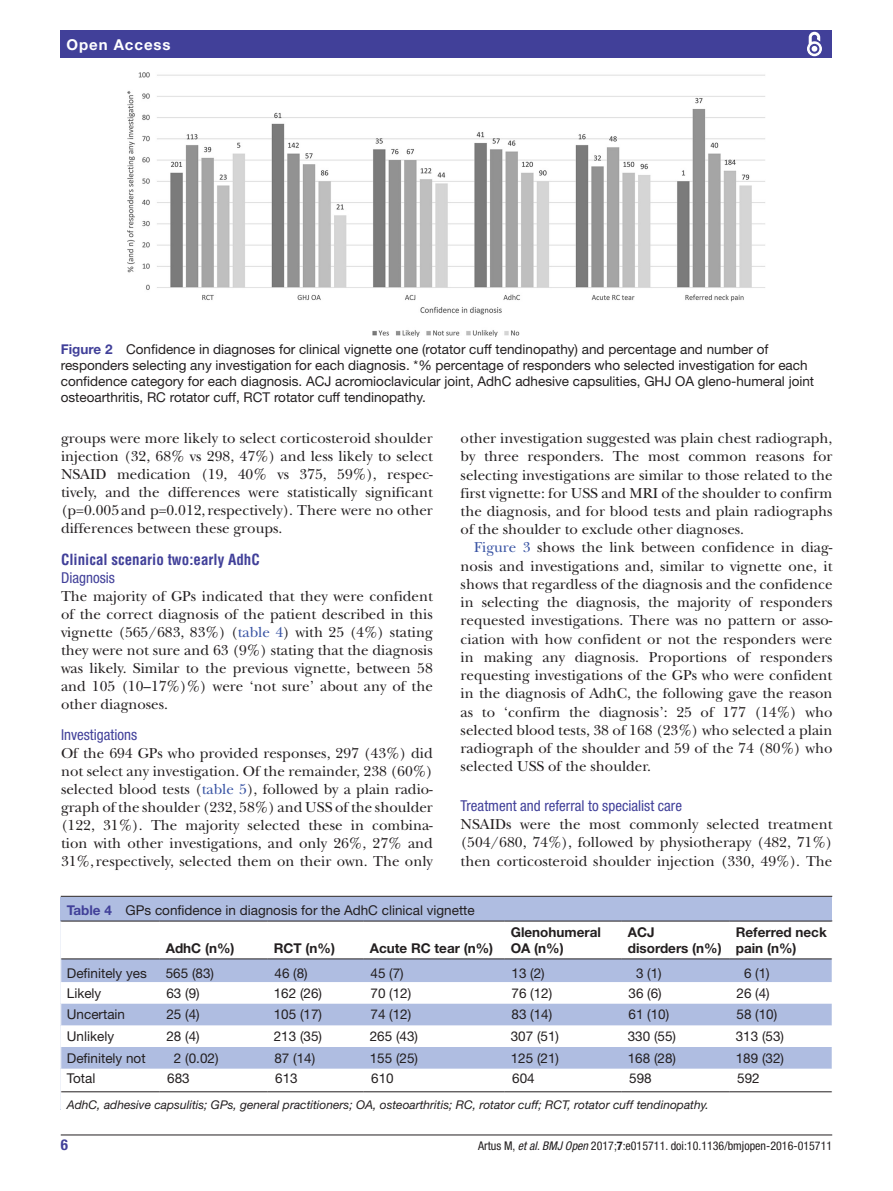
<style>
.page{position:relative;width:893px;height:1191px;background:#fff}
.page>*{position:absolute;margin:0;border:0;box-sizing:border-box;transform-origin:0 0}
.t1{font:15px/18.3px "New Baskerville";color:#231f20;text-align:justify}
.t2{font:condensed 15px "Helvetica Neue LT Std";color:#414099}
.t3{font:700 condensed 15px "Helvetica LT Std";color:#414099}
.t4{font:700 15px "Helvetica Neue LT Std";letter-spacing:.065em;color:#fff}
.t5{font:700 condensed 15px "Helvetica Neue LT Std";color:#414099}
.t6{font:13.5px/16.2px "Helvetica Neue LT Std";color:#231f20}
.t7{font:700 13.5px/16.2px "Helvetica Neue LT Std";color:#231f20}
.t8{font:italic 12px "Helvetica Neue LT Std";color:#231f20}
.t9{font:condensed 12px "Helvetica Neue LT Std";color:#231f20}
.s1{font-weight:700;color:#414099}
.s2{color:#3853a3}
.s3{font-style:italic}
.s4{font-weight:700}
</style>
<div class="page">
<hr style="left:61px;top:1134px;width:771px;height:1px;background:#231f20">
<div style="left:61px;top:31px;width:771px;height:27px;background:#414099"></div>
<svg style="left:807px;top:31px;width:15px;height:26px"></svg>
<img style="left:127px;top:73px;width:638px;height:263px">
<div style="left:61px;top:896px;width:771px;height:213px;background:#afbde1"></div>
<hr style="left:61px;top:896px;width:771px;height:1px;background:#231f20">
<svg style="left:61px;top:921px;width:771px;height:187px;fill:#fff"></svg>
<hr style="left:61px;top:920px;width:99px;height:1px;background:#231f20">
<hr style="left:61px;top:958px;width:99px;height:1px;background:#231f20">
<hr style="left:160px;top:920px;width:108px;height:1px;background:#231f20">
<hr style="left:160px;top:958px;width:108px;height:1px;background:#231f20">
<hr style="left:268px;top:920px;width:96px;height:1px;background:#231f20">
<hr style="left:268px;top:958px;width:96px;height:1px;background:#231f20">
<hr style="left:364px;top:920px;width:141px;height:1px;background:#231f20">
<hr style="left:364px;top:958px;width:141px;height:1px;background:#231f20">
<hr style="left:505px;top:920px;width:117px;height:1px;background:#231f20">
<hr style="left:505px;top:958px;width:117px;height:1px;background:#231f20">
<hr style="left:622px;top:920px;width:108px;height:1px;background:#231f20">
<hr style="left:622px;top:958px;width:108px;height:1px;background:#231f20">
<hr style="left:730px;top:920px;width:102px;height:1px;background:#231f20">
<hr style="left:730px;top:958px;width:102px;height:1px;background:#231f20">
<hr style="left:160px;top:1091px;width:108px;height:1px;background:#231f20">
<hr style="left:268px;top:1091px;width:96px;height:1px;background:#231f20">
<hr style="left:364px;top:1091px;width:141px;height:1px;background:#231f20">
<hr style="left:505px;top:1091px;width:117px;height:1px;background:#231f20">
<hr style="left:622px;top:1091px;width:108px;height:1px;background:#231f20">
<hr style="left:61px;top:1091px;width:99px;height:1px;background:#231f20">
<hr style="left:730px;top:1091px;width:102px;height:1px;background:#231f20">
<svg style="left:60px;top:959px;width:1px;height:150px"></svg>
<hr style="left:61px;top:1108px;width:771px;height:2px;background:#fff">
<p class="t4" style="left:66px;top:35px;width:106px">Open Access</p>
<p class="t6" style="left:61px;top:341px;width:755px"><span class="s1">Figure 2</span> Confidence in diagnoses for clinical vignette one (rotator cuff tendinopathy) and percentage and number of responders selecting any investigation for each diagnosis. *% percentage of responders who selected investigation for each confidence category for each diagnosis. ACJ acromioclavicular joint, AdhC adhesive capsulities, GHJ OA gleno-humeral joint osteoarthritis, RC rotator cuff, RCT rotator cuff tendinopathy.</p>
<p class="t1" style="left:61px;top:429px;width:373px">groups were more likely to select corticosteroid shoulder injection (32, 68% vs 298, 47%) and less likely to select NSAID medication (19, 40% vs 375, 59%), respec&shy;tively, and the differences were statistically significant (p=0.005and p=0.012, respectively). There were no other differences between these groups.</p>
<p class="t3" style="left:61px;top:550px;width:199px">Clinical scenario two:early AdhC</p>
<p class="t2" style="left:61px;top:568px;width:56px">Diagnosis</p>
<p class="t1" style="left:61px;top:587px;width:373px">The majority of GPs indicated that they were confident of the correct diagnosis of the patient described in this vignette (565/683, 83%) (<span class="s2">table 4</span>) with 25 (4%) stating they were not sure and 63 (9%) stating that the diagnosis was likely. Similar to the previous vignette, between 58 and 105 (10–17%)%) were ‘not sure’ about any of the other diagnoses.</p>
<p class="t2" style="left:61px;top:726px;width:78px">Investigations</p>
<p class="t1" style="left:61px;top:744px;width:373px">Of the 694 GPs who provided responses, 297 (43%) did not select any investigation. Of the remainder, 238 (60%) selected blood tests (<span class="s2">table 5</span>), followed by a plain radio&shy;graph of the shoulder (232, 58%) and USS of the shoulder (122, 31%). The majority selected these in combina&shy;tion with other investigations, and only 26%, 27% and 31%, respectively, selected them on their own. The only</p>
<p class="t1" style="left:461px;top:429px;width:373px">other investigation suggested was plain chest radiograph, by three responders. The most common reasons for selecting investigations are similar to those related to the first vignette: for USS and MRI of the shoulder to confirm the diagnosis, and for blood tests and plain radiographs of the shoulder to exclude other diagnoses.</p>
<p class="t1" style="left:461px;top:538px;width:373px;text-indent:14px"><span class="s2">Figure 3</span> shows the link between confidence in diag&shy;nosis and investigations and, similar to vignette one, it shows that regardless of the diagnosis and the confidence in selecting the diagnosis, the majority of responders requested investigations. There was no pattern or asso&shy;ciation with how confident or not the responders were in making any diagnosis. Proportions of responders requesting investigations of the GPs who were confident in the diagnosis of AdhC, the following gave the reason as to ‘confirm the diagnosis’: 25 of 177 (14%) who selected blood tests, 38 of 168 (23%) who selected a plain radiograph of the shoulder and 59 of the 74 (80%) who selected USS of the shoulder.</p>
<p class="t2" style="left:461px;top:797px;width:223px">Treatment and referral to specialist care</p>
<p class="t1" style="left:461px;top:815px;width:373px">NSAIDs were the most commonly selected treatment (504/680, 74%), followed by physiotherapy (482, 71%) then corticosteroid shoulder injection (330, 49%). The</p>
<p class="t6" style="left:67px;top:901px;width:410px"><span class="s1">Table 4</span> GPs confidence in diagnosis for the AdhC clinical vignette</p>
<p class="t7" style="left:166px;top:939px;width:70px">AdhC (n%)</p>
<p class="t7" style="left:274px;top:939px;width:63px">RCT (n%)</p>
<p class="t7" style="left:370px;top:939px;width:125px">Acute RC tear (n%)</p>
<p class="t7" style="left:511px;top:923px;width:92px">Glenohumeral<br>OA (n%)</p>
<p class="t7" style="left:628px;top:923px;width:95px">ACJ<br>disorders (n%)</p>
<p class="t7" style="left:736px;top:923px;width:93px">Referred neck pain (n%)</p>
<p class="t6" style="left:67px;top:964px;width:82px">Definitely yes</p>
<p class="t6" style="left:166px;top:964px;width:50px">565 (83)</p>
<p class="t6" style="left:274px;top:964px;width:35px">46 (8)</p>
<p class="t6" style="left:370px;top:964px;width:35px">45 (7)</p>
<p class="t6" style="left:511px;top:964px;width:35px">13 (2)</p>
<p class="t6" style="left:636px;top:964px;width:27px">3 (1)</p>
<p class="t6" style="left:744px;top:964px;width:27px">6 (1)</p>
<p class="t6" style="left:67px;top:984px;width:36px">Likely</p>
<p class="t6" style="left:166px;top:984px;width:35px">63 (9)</p>
<p class="t6" style="left:274px;top:984px;width:50px">162 (26)</p>
<p class="t6" style="left:370px;top:984px;width:42px">70 (12)</p>
<p class="t6" style="left:511px;top:984px;width:42px">76 (12)</p>
<p class="t6" style="left:628px;top:984px;width:35px">36 (6)</p>
<p class="t6" style="left:736px;top:984px;width:35px">26 (4)</p>
<p class="t6" style="left:67px;top:1006px;width:60px">Uncertain</p>
<p class="t6" style="left:166px;top:1006px;width:35px">25 (4)</p>
<p class="t6" style="left:274px;top:1006px;width:50px">105 (17)</p>
<p class="t6" style="left:370px;top:1006px;width:42px">74 (12)</p>
<p class="t6" style="left:511px;top:1006px;width:42px">83 (14)</p>
<p class="t6" style="left:628px;top:1006px;width:42px">61 (10)</p>
<p class="t6" style="left:736px;top:1006px;width:42px">58 (10)</p>
<p class="t6" style="left:67px;top:1028px;width:49px">Unlikely</p>
<p class="t6" style="left:166px;top:1028px;width:35px">28 (4)</p>
<p class="t6" style="left:274px;top:1028px;width:50px">213 (35)</p>
<p class="t6" style="left:370px;top:1028px;width:50px">265 (43)</p>
<p class="t6" style="left:511px;top:1028px;width:50px">307 (51)</p>
<p class="t6" style="left:628px;top:1028px;width:50px">330 (55)</p>
<p class="t6" style="left:736px;top:1028px;width:50px">313 (53)</p>
<p class="t6" style="left:67px;top:1049px;width:80px">Definitely not</p>
<p class="t6" style="left:174px;top:1049px;width:46px">2 (0.02)</p>
<p class="t6" style="left:274px;top:1049px;width:42px">87 (14)</p>
<p class="t6" style="left:370px;top:1049px;width:50px">155 (25)</p>
<p class="t6" style="left:511px;top:1049px;width:50px">125 (21)</p>
<p class="t6" style="left:628px;top:1049px;width:50px">168 (28)</p>
<p class="t6" style="left:736px;top:1049px;width:50px">189 (32)</p>
<p class="t6" style="left:67px;top:1069px;width:30px">Total</p>
<p class="t6" style="left:167px;top:1069px;width:24px">683</p>
<p class="t6" style="left:275px;top:1069px;width:24px">613</p>
<p class="t6" style="left:371px;top:1069px;width:24px">610</p>
<p class="t6" style="left:512px;top:1069px;width:24px">604</p>
<p class="t6" style="left:629px;top:1069px;width:24px">598</p>
<p class="t6" style="left:737px;top:1069px;width:24px">592</p>
<p class="t8" style="left:67px;top:1097px;width:643px">AdhC, adhesive capsulitis; GPs, general practitioners; OA, osteoarthritis; RC, rotator cuff; RCT, rotator cuff tendinopathy.</p>
<p class="t5" style="left:61px;top:1135px;width:9px">6</p>
<p class="t9" style="left:478px;top:1138px;width:356px">Artus M, <span class="s3">et al</span>. <span class="s3">BMJ Open</span> 2017;<span class="s4">7</span>:e015711. doi:10.1136/bmjopen-2016-015711</p>
</div>
